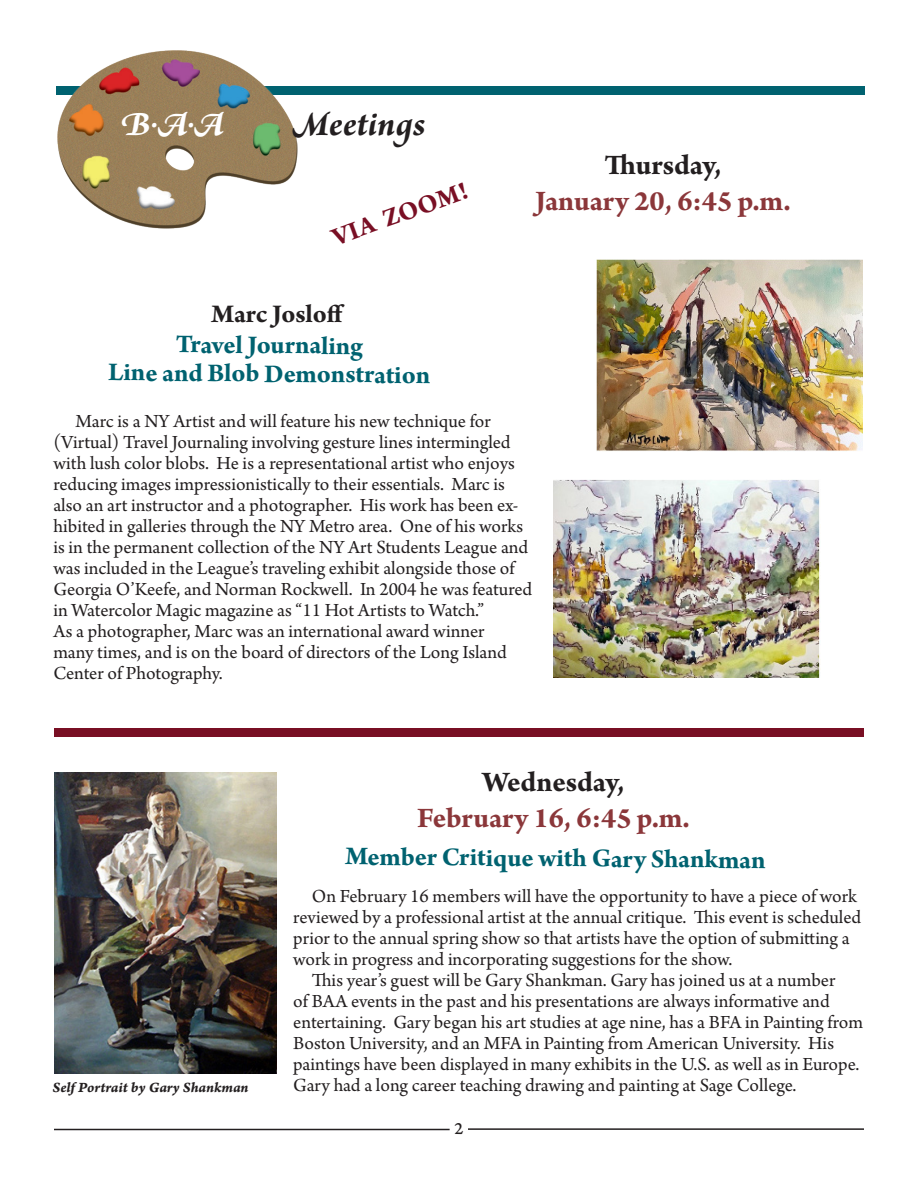
<style>
.page{position:relative;width:918px;height:1188px;background:#fff}
.page>*{position:absolute;margin:0;border:0;box-sizing:border-box;transform-origin:0 0}
.HEADING_IN_PALLETTE{font:italic 700 36px "Arno Pro";color:#231f20}
.HEADING_IN_PALLETTE-2{font:italic 700 36px "Arno Pro";color:#fff}
.t1{font:700 30px "Arno Pro";color:#8b373a}
.t2{font:700 30px "Arno Pro";letter-spacing:-.005em;color:#231f20}
.t3{font:700 27px "Arno Pro";color:#006270}
.t4{font:700 27px "Arno Pro";letter-spacing:-.005em;color:#231f20}
.t5{font:700 27px "Arno Pro";color:#790f24}
.t6{font:19.5px/21px "Arno Pro";color:#231f20}
.t7{font:18px "Arno Pro Caption";color:#231f20}
.t8{font:15px "Arno Pro Bold Italic Caption";letter-spacing:-.005em;color:#231f20}
</style>
<div class="page">
<div style="left:56px;top:87px;width:808px;height:8px;background:#006270"></div>
<img style="left:58px;top:51px;width:239px;height:178px">
<hr style="left:54px;top:1129px;width:396px;height:1px;background:#231f20">
<hr style="left:468px;top:1128px;width:396px;height:2px;background:#231f20">
<div style="left:54px;top:728px;width:810px;height:9px;background:#790f24"></div>
<img style="left:554px;top:480px;width:266px;height:197px">
<img style="left:54px;top:773px;width:223px;height:301px">
<img style="left:596px;top:259px;width:266px;height:193px">
<p class="HEADING_IN_PALLETTE-2" style="left:120px;top:103px;width:106px">B.A.A</p>
<p class="HEADING_IN_PALLETTE" style="left:292px;top:103px;width:135px">Meetings</p>
<p class="t5" style="left:328px;top:223px;width:144px;rotate:-20deg">VIA ZOOM!</p>
<p class="t4" style="left:212px;top:298px;width:135px">Marc Josloff</p>
<p class="t3" style="left:176px;top:328px;width:189px;rotate:1deg">Travel Journaling</p>
<p class="t3" style="left:108px;top:355px;width:324px;rotate:1deg">Line and Blob Demonstration</p>
<p class="t2" style="left:604px;top:147px;width:119px">Thursday,</p>
<p class="t1" style="left:535px;top:183px;width:257px">January 20, 6:45 p.m.</p>
<p class="t6" style="left:76px;top:412px;width:417px">Marc is a NY Artist and will feature his new technique for</p>
<p class="t6" style="left:53px;top:433px;width:480px">(Virtual) Travel Journaling involving gesture lines intermingled with lush color blobs. He is a representational artist who enjoys reducing images impressionistically to their essentials. Marc is also an art instructor and a photographer. His work has been ex&shy;hibited in galleries through the NY Metro area. One of his works is in the permanent collection of the NY Art Students League and was included in the League’s traveling exhibit alongside those of Georgia O’Keefe, and Norman Rockwell. In 2004 he was featured in Watercolor Magic magazine as “11 Hot Artists to Watch.”</p>
<p class="t6" style="left:53px;top:622px;width:433px">As a photographer, Marc was an international award winner</p>
<p class="t6" style="left:53px;top:643px;width:455px">many times, and is on the board of directors of the Long Island<br>Center of Photography.</p>
<p class="t2" style="left:483px;top:765px;width:144px">Wednesday,</p>
<p class="t1" style="left:417px;top:801px;width:274px">February 16, 6:45 p.m.</p>
<p class="t3" style="left:346px;top:839px;width:422px;rotate:1deg">Member Critique with Gary Shankman</p>
<p class="t6" style="left:293px;top:886px;width:569px;text-indent:19px">On February 16 members will have the opportunity to have a piece of work reviewed by a professional artist at the annual critique. This event is scheduled prior to the annual spring show so that artists have the option of submitting a work in progress and incorporating suggestions for the show.</p>
<p class="t6" style="left:293px;top:970px;width:571px;text-indent:19px">This year’s guest will be Gary Shankman. Gary has joined us at a number<br>of BAA events in the past and his presentations are always informative and entertaining. Gary began his art studies at age nine, has a BFA in Painting from Boston University, and an MFA in Painting from American University. His paintings have been displayed in many exhibits in the U.S. as well as in Europe.</p>
<p class="t8" style="left:52px;top:1078px;width:198px">Self Portrait by Gary Shankman</p>
<p class="t6" style="left:293px;top:1075px;width:505px">Gary had a long career teaching drawing and painting at Sage College.</p>
<p class="t7" style="left:454px;top:1118px;width:10px">2</p>
</div>
